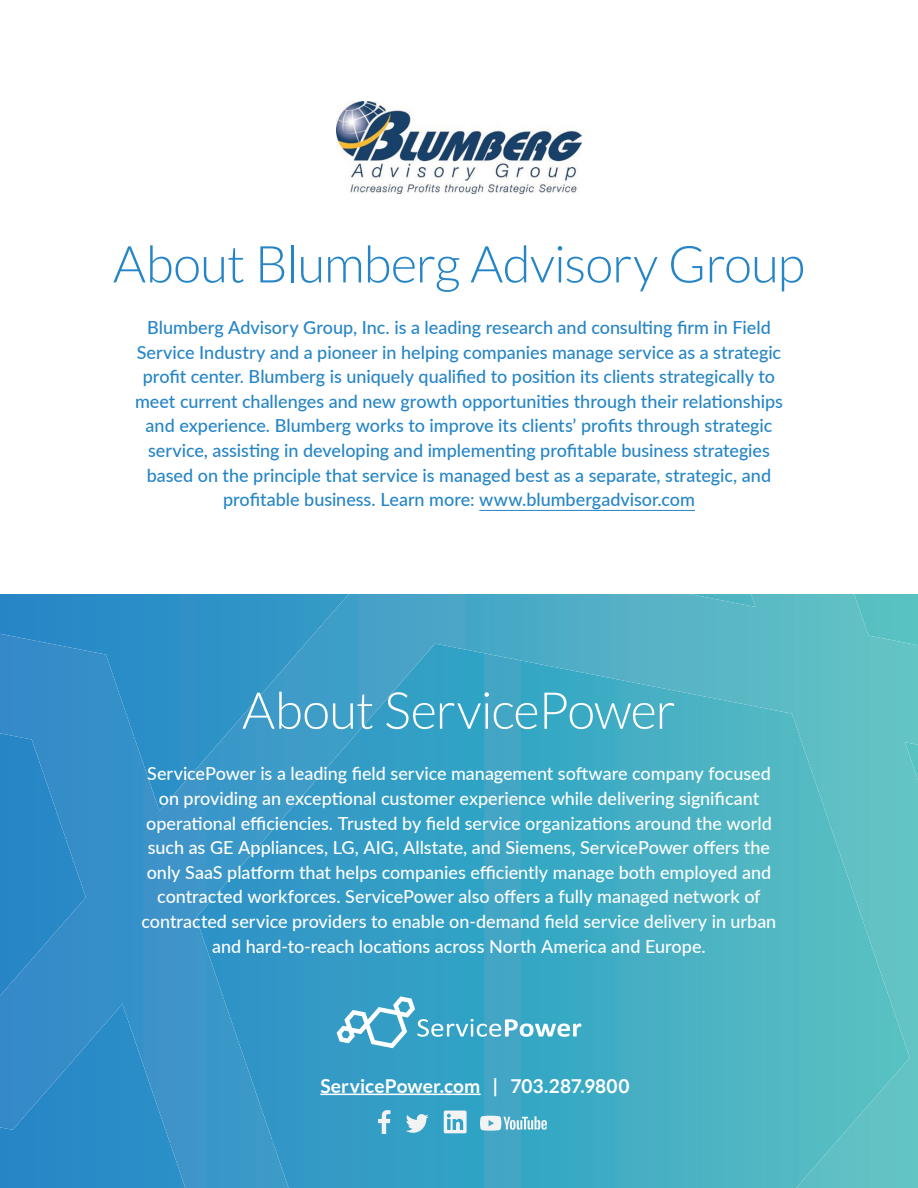
<style>
.page{position:relative;width:918px;height:1188px;background:#fff}
.page>*{position:absolute;margin:0;border:0;box-sizing:border-box;transform-origin:0 0}
.t1{font:300 51px "Lato";letter-spacing:-.015em;color:#2585c6}
.t2{font:300 51px "Lato";letter-spacing:-.02em;color:#fff}
.t3{font:700 19.2px "Lato";letter-spacing:.005em;color:#fff}
.t4{font:500 18px/24.6px "Lato";color:#2585c6;text-align:center}
.t5{font:500 18px/24.6px "Lato";color:#fff;text-align:center}
</style>
<div class="page">
<svg style="left:0;top:594px;width:918px;height:594px;background:#40a4c5"></svg>
<svg style="left:337px;top:996px;width:244px;height:52px;background:#57b1ce"></svg>
<img style="left:337px;top:101px;width:244px;height:93px">
<hr style="left:479px;top:510px;width:216px;height:1px;background:#2585c6">
<hr style="left:320px;top:1094px;width:161px;height:1px;background:#fff">
<svg style="left:378px;top:1110px;width:12px;height:24px"></svg>
<svg style="left:406px;top:1114px;width:23px;height:19px"></svg>
<svg style="left:444px;top:1111px;width:23px;height:22px"></svg>
<svg style="left:480px;top:1116px;width:67px;height:15px"></svg>
<h1 class="t1" style="left:113px;top:237px;width:693px">About Blumberg Advisory Group</h1>
<p class="t4" style="left:135px;top:314px;width:649px">Blumberg Advisory Group, Inc. is a leading research and consulting firm in Field Service Industry and a pioneer in helping companies manage service as a strategic profit center. Blumberg is uniquely qualified to position its clients strategically to meet current challenges and new growth opportunities through their relationships and experience. Blumberg works to improve its clients’ profits through strategic service, assisting in developing and implementing profitable business strategies based on the principle that service is managed best as a separate, strategic, and profitable business. Learn more: www.blumbergadvisor.com</p>
<h1 class="t2" style="left:242px;top:683px;width:435px">About ServicePower</h1>
<p class="t5" style="left:142px;top:761px;width:636px">ServicePower is a leading field service management software company focused on providing an exceptional customer experience while delivering significant operational efficiencies. Trusted by field service organizations around the world such as GE Appliances, LG, AIG, Allstate, and Siemens, ServicePower offers the only SaaS platform that helps companies efficiently manage both employed and contracted workforces. ServicePower also offers a fully managed network of contracted service providers to enable on-demand field service delivery in urban and hard-to-reach locations across North America and Europe.</p>
<p class="t3" style="left:320px;top:1075px;width:311px">ServicePower.com | 703.287.9800</p>
</div>
